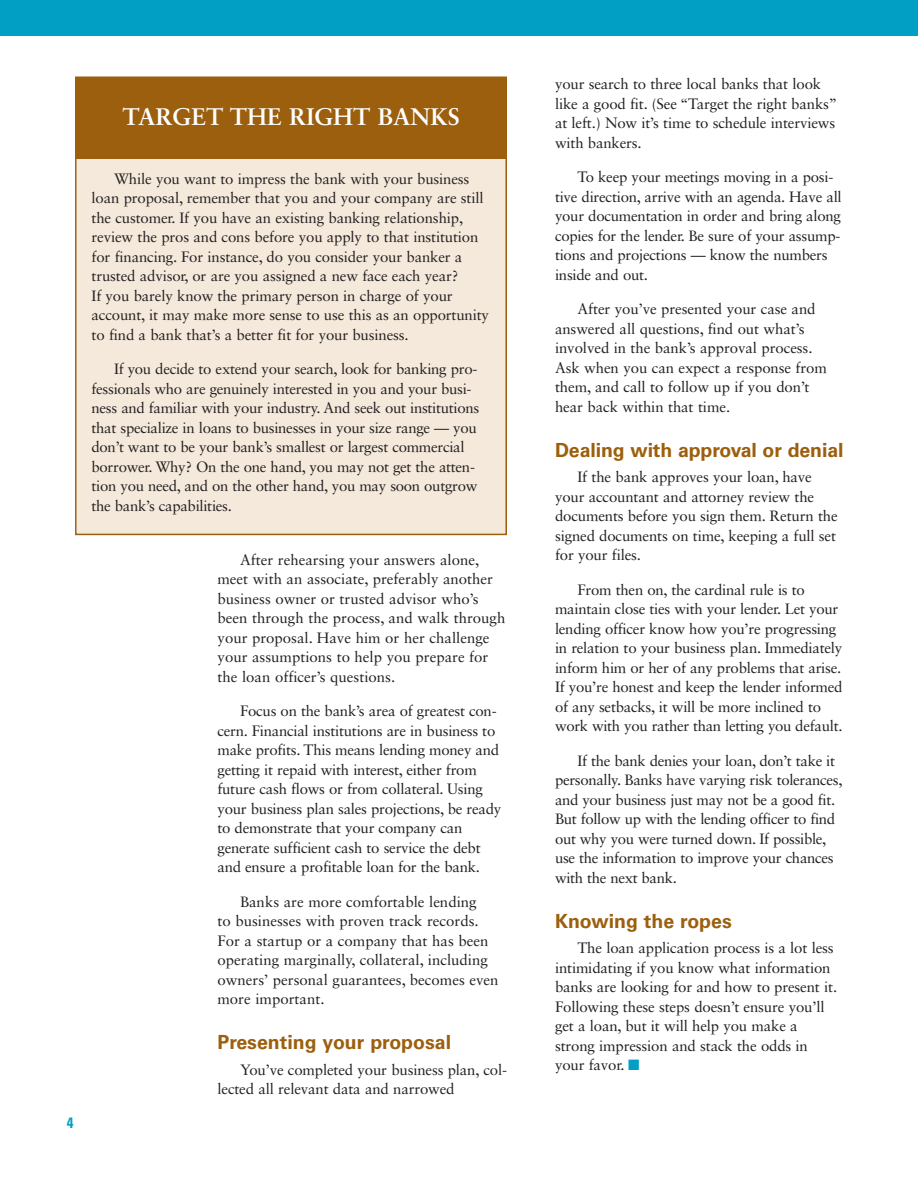
<style>
.page{position:relative;width:918px;height:1188px;background:#fff}
.page>*{position:absolute;margin:0;border:0;box-sizing:border-box;transform-origin:0 0}
.t1{font:700 24px "Sabon LT Std";color:#fff}
.t2{font:700 19.5px "Univers LT Std";letter-spacing:-.005em;color:#9c5f0d}
.t3{font:15px/19.5px "Sabon LT Std";letter-spacing:-.01em;color:#231f20}
.t4{font:700 condensed 15px "Univers LT Std";color:#009fc3}
.s1{color:#009fc3}
</style>
<div class="page">
<div style="left:0;top:0;width:918px;height:36px;background:#009fc3"></div>
<div style="left:77px;top:78px;width:429px;height:456px;background:#f4e9db"></div>
<div style="left:75px;top:76px;width:432px;height:459px;border:2px solid #9c5f0d"></div>
<div style="left:75px;top:78px;width:432px;height:81px;background:#9c5f0d"></div>
<h1 class="t1" style="left:122px;top:106px;width:339px">TARGET THE RIGHT BANKS</h1>
<p class="t4" style="left:67px;top:1117px;width:8px">4</p>
<p class="t3" style="left:92px;top:170px;width:399px;text-indent:23px">While you want to impress the bank with your business loan proposal, remember that you and your company are still the customer. If you have an existing banking relationship, review the pros and cons before you apply to that institution for financing. For instance, do you consider your banker a trusted advisor, or are you assigned a new face each year?<br>If you barely know the primary person in charge of your account, it may make more sense to use this as an opportunity to find a bank that’s a better fit for your business.</p>
<p class="t3" style="left:92px;top:361px;width:389px;text-indent:22px">If you decide to extend your search, look for banking pro&shy;fessionals who are genuinely interested in you and your busi&shy;ness and familiar with your industry. And seek out institutions that specialize in loans to businesses in your size range — you don’t want to be your bank’s smallest or largest commercial borrower. Why? On the one hand, you may not get the atten&shy;tion you need, and on the other hand, you may soon outgrow the bank’s capabilities.</p>
<p class="t3" style="left:218px;top:551px;width:289px;text-indent:22px">After rehearsing your answers alone, meet with an associate, preferably another business owner or trusted advisor who’s been through the process, and walk through your proposal. Have him or her challenge your assumptions to help you prepare for the loan officer’s questions.</p>
<p class="t3" style="left:218px;top:702px;width:285px;text-indent:22px">Focus on the bank’s area of greatest con&shy;cern. Financial institutions are in business to make profits. This means lending money and getting it repaid with interest, either from future cash flows or from collateral. Using your business plan sales projections, be ready to demonstrate that your company can generate sufficient cash to service the debt and ensure a profitable loan for the bank.</p>
<p class="t3" style="left:218px;top:893px;width:283px;text-indent:22px">Banks are more comfortable lending<br>to businesses with proven track records.<br>For a startup or a company that has been operating marginally, collateral, including owners’ personal guarantees, becomes even more important.</p>
<h2 class="t2" style="left:218px;top:1035px;width:235px">Presenting your proposal</h2>
<p class="t3" style="left:218px;top:1061px;width:291px;text-indent:22px">You’ve completed your business plan, col&shy;lected all relevant data and narrowed</p>
<p class="t3" style="left:555px;top:76px;width:284px">your search to three local banks that look like a good fit. (See “Target the right banks” at left.) Now it’s time to schedule interviews with bankers.</p>
<p class="t3" style="left:555px;top:169px;width:288px;text-indent:22px">To keep your meetings moving in a posi&shy;tive direction, arrive with an agenda. Have all your documentation in order and bring along copies for the lender. Be sure of your assump&shy;tions and projections — know the numbers inside and out.</p>
<p class="t3" style="left:555px;top:301px;width:274px;text-indent:22px">After you’ve presented your case and answered all questions, find out what’s involved in the bank’s approval process.<br>Ask when you can expect a response from them, and call to follow up if you don’t hear back within that time.</p>
<h2 class="t2" style="left:555px;top:443px;width:290px">Dealing with approval or denial</h2>
<p class="t3" style="left:555px;top:469px;width:284px;text-indent:22px">If the bank approves your loan, have your accountant and attorney review the documents before you sign them. Return the signed documents on time, keeping a full set for your files.</p>
<p class="t3" style="left:555px;top:581px;width:289px;text-indent:22px">From then on, the cardinal rule is to maintain close ties with your lender. Let your lending officer know how you’re progressing in relation to your business plan. Immediately inform him or her of any problems that arise.<br>If you’re honest and keep the lender informed of any setbacks, it will be more inclined to work with you rather than letting you default.</p>
<p class="t3" style="left:555px;top:752px;width:289px;text-indent:22px">If the bank denies your loan, don’t take it personally. Banks have varying risk tolerances, and your business just may not be a good fit.<br>But follow up with the lending officer to find out why you were turned down. If possible, use the information to improve your chances with the next bank.</p>
<h2 class="t2" style="left:555px;top:914px;width:178px">Knowing the ropes</h2>
<p class="t3" style="left:555px;top:940px;width:284px;text-indent:22px">The loan application process is a lot less intimidating if you know what information banks are looking for and how to present it.<br>Following these steps doesn’t ensure you’ll get a loan, but it will help you make a strong impression and stack the odds in your favor. <span class="s1">■</span></p>
</div>
